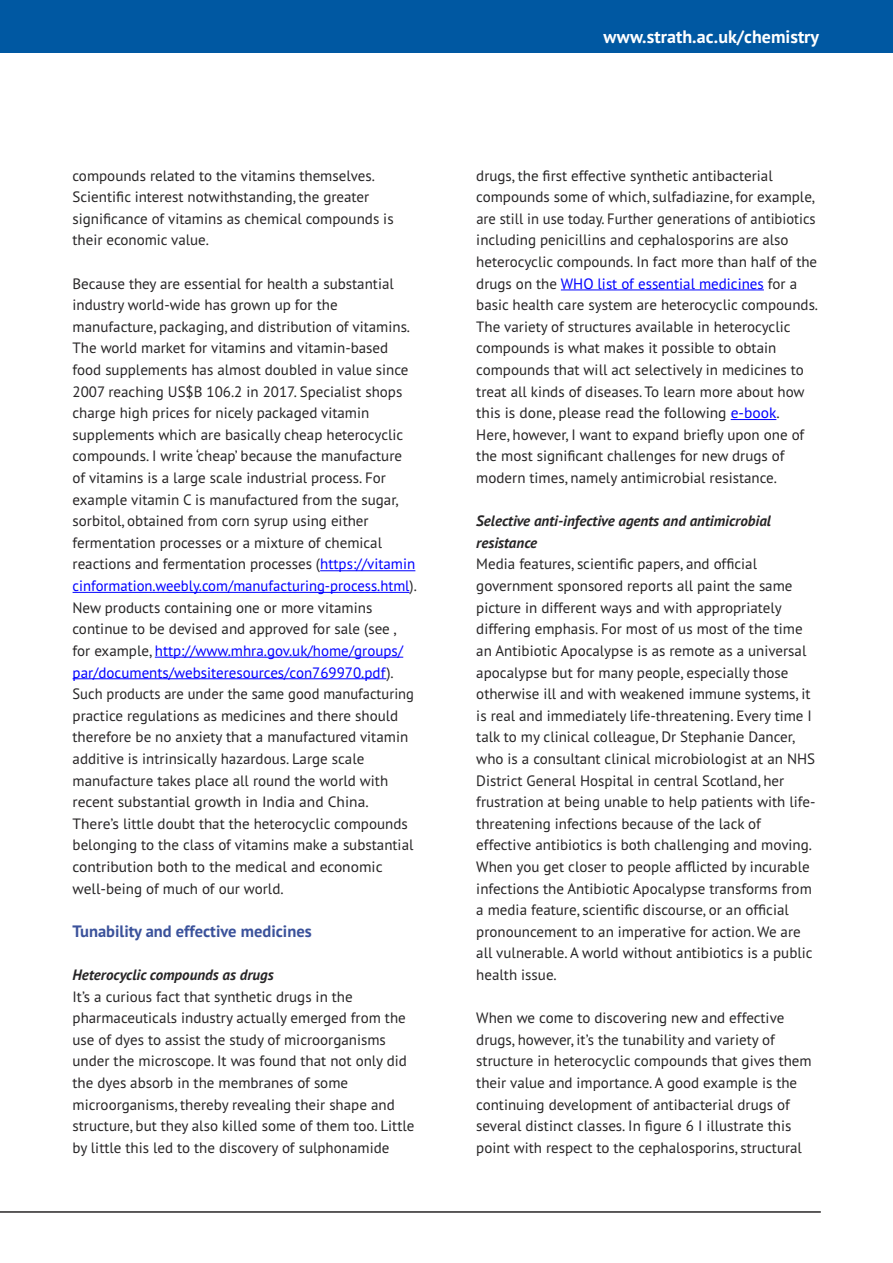
<style>
.page{position:relative;width:893px;height:1263px;background:#fff}
.page>*{position:absolute;margin:0;border:0;box-sizing:border-box;transform-origin:0 0}
.t1{font:700 18px "PT Sans";color:#fff}
.t2{font:700 16.5px "PT Sans";color:#3b529b}
.t3{font:15px/21.6px "PT Sans";color:#272526}
.t4{font:italic 700 15px/21.6px "PT Sans";color:#272526}
.s1{color:#00f}
</style>
<div class="page">
<hr style="left:320px;top:570px;width:95px;height:1px;background:#00f">
<hr style="left:73px;top:592px;width:337px;height:1px;background:#00f">
<hr style="left:155px;top:657px;width:248px;height:1px;background:#00f">
<hr style="left:73px;top:678px;width:313px;height:1px;background:#00f">
<hr style="left:561px;top:290px;width:203px;height:1px;background:#00f">
<hr style="left:731px;top:419px;width:45px;height:1px;background:#00f">
<div style="left:0;top:0;width:893px;height:53px;background:#0058a2"></div>
<hr style="left:0;top:1211px;width:821px;height:2px;background:#272526">
<p class="t3" style="left:73px;top:164px;width:323px">compounds related to the vitamins themselves.<br>Scientific interest notwithstanding, the greater significance of vitamins as chemical compounds is their economic value.</p>
<p class="t3" style="left:73px;top:272px;width:346px">Because they are essential for health a substantial industry world-wide has grown up for the manufacture, packaging, and distribution of vitamins.<br>The world market for vitamins and vitamin-based food supplements has almost doubled in value since 2007 reaching US$B 106.2 in 2017. Specialist shops charge high prices for nicely packaged vitamin supplements which are basically cheap heterocyclic compounds. I write ‘cheap’ because the manufacture of vitamins is a large scale industrial process. For example vitamin C is manufactured from the sugar, sorbitol, obtained from corn syrup using either fermentation processes or a mixture of chemical reactions and fermentation processes (<span class="s1">https://vitamin cinformation.weebly.com/manufacturing-process.html</span>).<br>New products containing one or more vitamins continue to be devised and approved for sale (see , for example, <span class="s1">http://www.mhra.gov.uk/home/groups/ par/documents/websiteresources/con769970.pdf</span>).<br>Such products are under the same good manufacturing practice regulations as medicines and there should therefore be no anxiety that a manufactured vitamin additive is intrinsically hazardous. Large scale manufacture takes place all round the world with recent substantial growth in India and China.<br>There’s little doubt that the heterocyclic compounds belonging to the class of vitamins make a substantial contribution both to the medical and economic well-being of much of our world.</p>
<p class="t2" style="left:73px;top:920px;width:241px">Tunability and effective medicines</p>
<p class="t4" style="left:73px;top:963px;width:203px">Heterocyclic compounds as drugs</p>
<p class="t3" style="left:73px;top:985px;width:343px">It’s a curious fact that synthetic drugs in the pharmaceuticals industry actually emerged from the use of dyes to assist the study of microorganisms under the microscope. It was found that not only did the dyes absorb in the membranes of some microorganisms, thereby revealing their shape and structure, but they also killed some of them too. Little by little this led to the discovery of sulphonamide</p>
<p class="t1" style="left:603px;top:24px;width:217px">www.strath.ac.uk/chemistry</p>
<p class="t3" style="left:476px;top:164px;width:343px">drugs, the first effective synthetic antibacterial compounds some of which, sulfadiazine, for example, are still in use today. Further generations of antibiotics including penicillins and cephalosporins are also heterocyclic compounds. In fact more than half of the drugs on the <span class="s1">WHO list of essential medicines</span> for a basic health care system are heterocyclic compounds.<br>The variety of structures available in heterocyclic compounds is what makes it possible to obtain compounds that will act selectively in medicines to treat all kinds of diseases. To learn more about how this is done, please read the following <span class="s1">e-book</span>.<br>Here, however, I want to expand briefly upon one of the most significant challenges for new drugs of modern times, namely antimicrobial resistance.</p>
<p class="t4" style="left:476px;top:510px;width:296px">Selective anti-infective agents and antimicrobial resistance</p>
<p class="t3" style="left:476px;top:553px;width:341px">Media features, scientific papers, and official government sponsored reports all paint the same picture in different ways and with appropriately differing emphasis. For most of us most of the time an Antibiotic Apocalypse is as remote as a universal apocalypse but for many people, especially those otherwise ill and with weakened immune systems, it is real and immediately life-threatening. Every time I talk to my clinical colleague, Dr Stephanie Dancer, who is a consultant clinical microbiologist at an NHS District General Hospital in central Scotland, her frustration at being unable to help patients with life&shy;threatening infections because of the lack of effective antibiotics is both challenging and moving.<br>When you get closer to people afflicted by incurable infections the Antibiotic Apocalypse transforms from a media feature, scientific discourse, or an official pronouncement to an imperative for action. We are all vulnerable. A world without antibiotics is a public health issue.</p>
<p class="t3" style="left:476px;top:1007px;width:337px">When we come to discovering new and effective drugs, however, it’s the tunability and variety of structure in heterocyclic compounds that gives them their value and importance. A good example is the continuing development of antibacterial drugs of several distinct classes. In figure 6 I illustrate this point with respect to the cephalosporins, structural</p>
</div>
